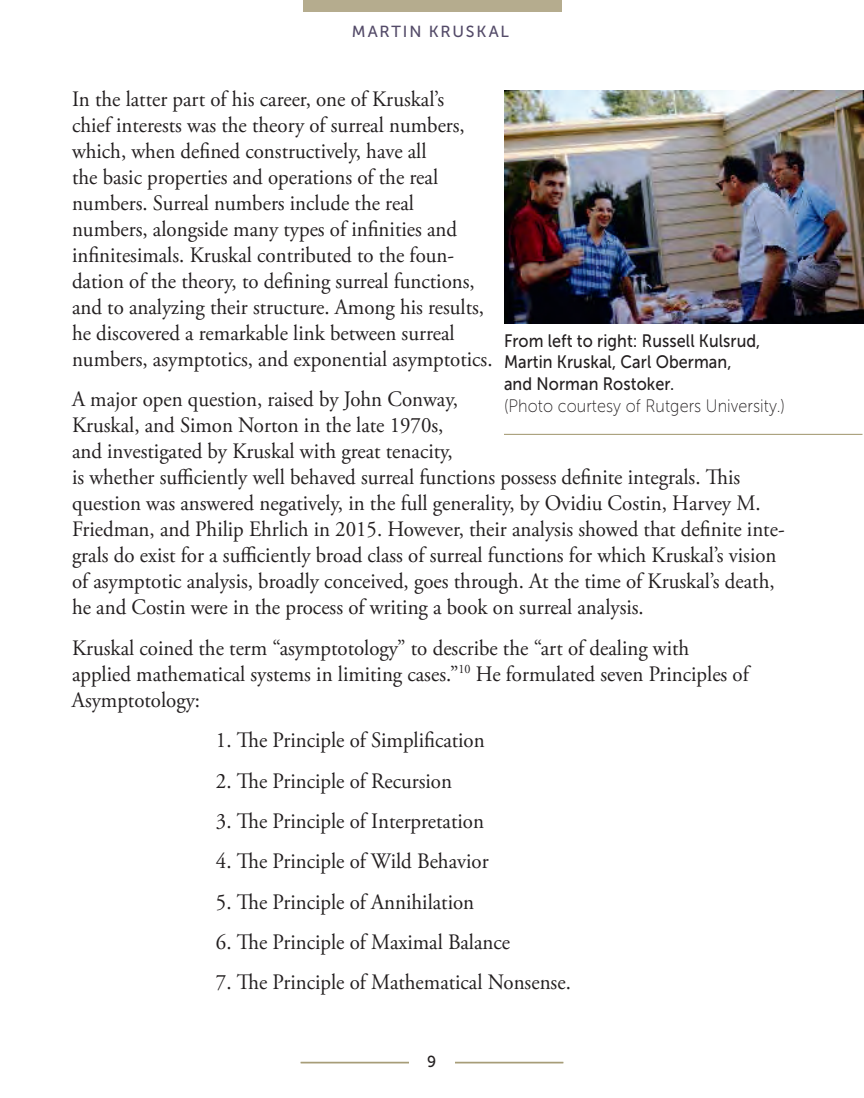
<style>
.page{position:relative;width:864px;height:1098px;background:#fff}
.page>*{position:absolute;margin:0;border:0;box-sizing:border-box;transform-origin:0 0}
.t1{font:22px/26px "Adobe Garamond Pro";color:#231f20;scale:.95 1}
.t2{font:18px/22px "Museo Sans 500";letter-spacing:.005em;color:#231f20;scale:.9 1}
.t3{font:18px "Museo Sans 100";letter-spacing:.005em;color:#231f20;scale:.9 1}
.t4{font:16px "Museo Sans 500";letter-spacing:.115em;color:#534a68}
.t5{font:16px "Museo Sans 500";color:#231f20;scale:.95 1}
</style>
<div class="page">
<hr style="left:301px;top:1062px;width:262px;height:1px;background:#9e936a">
<hr style="left:301px;top:1063px;width:262px;height:1px;background:#9e936a">
<div style="left:409px;top:1055px;width:45px;height:27px;background:#fff"></div>
<div style="left:303px;top:0;width:258px;height:12px;background:#b5ac8e"></div>
<img style="left:504px;top:90px;width:360px;height:234px">
<hr style="left:504px;top:434px;width:358px;height:1px;background:#9e936a">
<p class="t4" style="left:352px;top:23px;width:159px">MARTIN KRUSKAL</p>
<p class="t1" style="left:72px;top:87px;width:444px">In the latter part of his career, one of Kruskal’s<br>chief interests was the theory of surreal numbers, which, when defined constructively, have all<br>the basic properties and operations of the real numbers. Surreal numbers include the real numbers, alongside many types of infinities and infinitesimals. Kruskal contributed to the foun&shy;dation of the theory, to defining surreal functions, and to analyzing their structure. Among his results, he discovered a remarkable link between surreal numbers, asymptotics, and exponential asymptotics.</p>
<p class="t1" style="left:72px;top:387px;width:752px">A major open question, raised by John Conway,<br>Kruskal, and Simon Norton in the late 1970s,<br>and investigated by Kruskal with great tenacity,<br>is whether sufficiently well behaved surreal functions possess definite integrals. This question was answered negatively, in the full generality, by Ovidiu Costin, Harvey M.<br>Friedman, and Philip Ehrlich in 2015. However, their analysis showed that definite inte&shy;grals do exist for a sufficiently broad class of surreal functions for which Kruskal’s vision of asymptotic analysis, broadly conceived, goes through. At the time of Kruskal’s death, he and Costin were in the process of writing a book on surreal analysis.</p>
<p class="t1" style="left:72px;top:636px;width:714px">Kruskal coined the term “asymptotology” to describe the “art of dealing with applied mathematical systems in limiting cases.”<sup>10</sup> He formulated seven Principles of<br>Asymptotology:</p>
<p class="t1" style="left:216px;top:728px;width:284px">1. The Principle of Simplification</p>
<p class="t1" style="left:216px;top:768px;width:250px">2. The Principle of Recursion</p>
<p class="t1" style="left:216px;top:809px;width:284px">3. The Principle of Interpretation</p>
<p class="t1" style="left:216px;top:849px;width:289px">4. The Principle of Wild Behavior</p>
<p class="t1" style="left:216px;top:890px;width:273px">5. The Principle of Annihilation</p>
<p class="t1" style="left:216px;top:930px;width:311px">6. The Principle of Maximal Balance</p>
<p class="t1" style="left:216px;top:970px;width:375px">7. The Principle of Mathematical Nonsense.</p>
<p class="t2" style="left:504px;top:329px;width:286px">From left to right: Russell Kulsrud,<br>Martin Kruskal, Carl Oberman, and Norman Rostoker.</p>
<p class="t3" style="left:504px;top:397px;width:314px">(Photo courtesy of Rutgers University.)</p>
<p class="t5" style="left:427px;top:1052px;width:11px">9</p>
</div>
